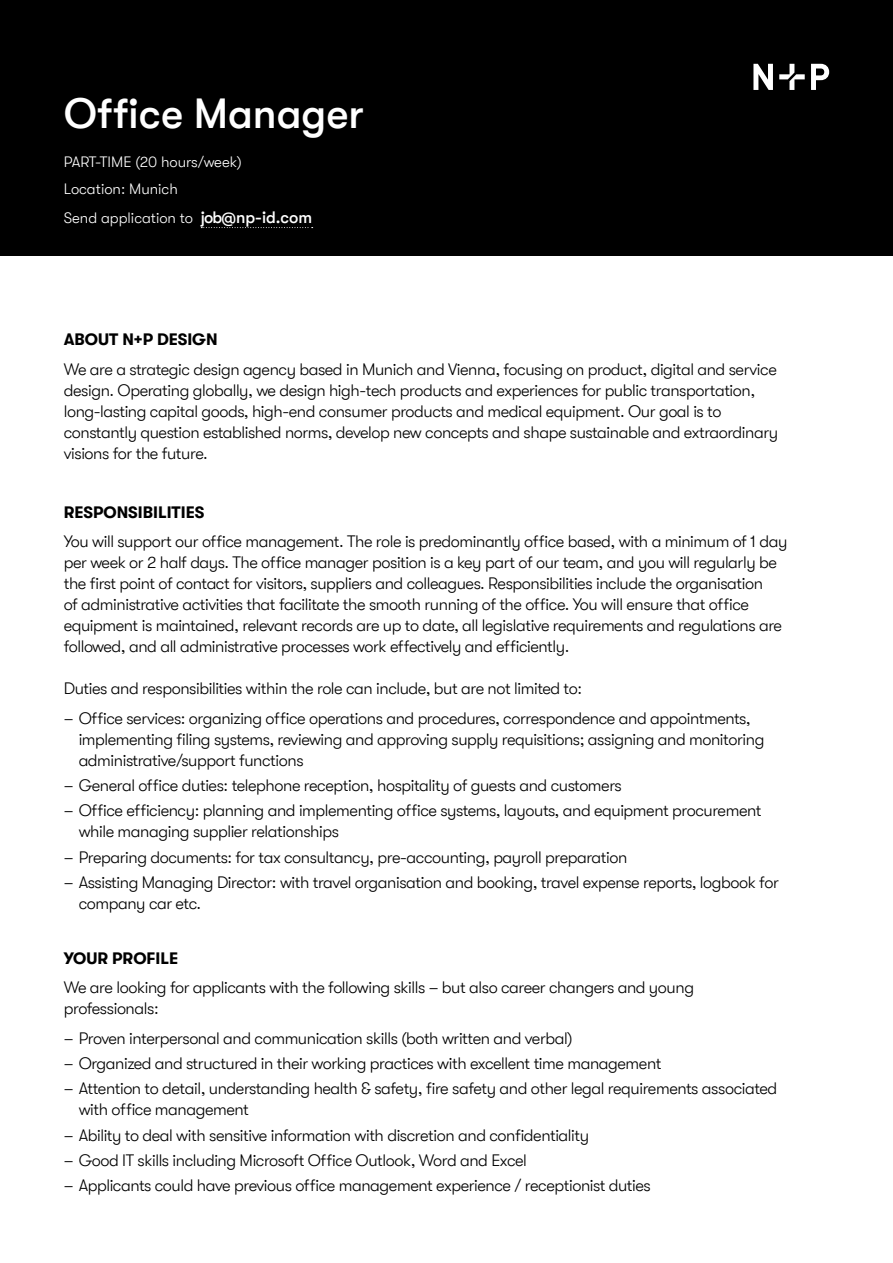
<style>
.page{position:relative;width:893px;height:1263px;background:#fff}
.page>*{position:absolute;margin:0;border:0;box-sizing:border-box;transform-origin:0 0}
.t1{font:500 42px "GT Walsheim Pro";color:#fff}
.t2{font:300 16.5px/21px "GT Walsheim Pro";letter-spacing:-.025em;color:#000}
.t3{font:700 16.5px "GT Walsheim Pro";color:#000}
.t4{font:300 15px/26.5px "GT Walsheim Pro";color:#fff}
.s1{font-weight:500;font-size:16.5px}
</style>
<div class="page">
<div style="left:0;top:0;width:893px;height:256px;background:#000"></div>
<svg style="left:779px;top:64px;width:26px;height:26px"></svg>
<svg style="left:753px;top:64px;width:20px;height:26px"></svg>
<svg style="left:811px;top:64px;width:18px;height:26px"></svg>
<svg style="left:201px;top:227px;width:112px;height:1px"></svg>
<h1 class="t1" style="left:64px;top:90px;width:302px">Office Manager</h1>
<p class="t4" style="left:64px;top:149px;width:179px">PART-TIME (20 hours/week)<br>Location: Munich</p>
<p class="t4" style="left:64px;top:205px;width:250px">Send application to <span class="s1">job@np-id.com</span></p>
<p class="t3" style="left:64px;top:330px;width:155px">ABOUT N+P DESIGN</p>
<p class="t2" style="left:64px;top:359px;width:716px">We are a strategic design agency based in Munich and Vienna, focusing on product, digital and service design. Operating globally, we design high-tech products and experiences for public transportation, long-lasting capital goods, high-end consumer products and medical equipment. Our goal is to constantly question established norms, develop new concepts and shape sustainable and extraordinary visions for the future.</p>
<p class="t3" style="left:64px;top:503px;width:142px">RESPONSIBILITIES</p>
<p class="t2" style="left:64px;top:531px;width:725px">You will support our office management. The role is predominantly office based, with a minimum of 1 day per week or 2 half days. The office manager position is a key part of our team, and you will regularly be the first point of contact for visitors, suppliers and colleagues. Responsibilities include the organisation<br>of administrative activities that facilitate the smooth running of the office. You will ensure that office equipment is maintained, relevant records are up to date, all legislative requirements and regulations are followed, and all administrative processes work effectively and efficiently.</p>
<p class="t2" style="left:64px;top:678px;width:520px">Duties and responsibilities within the role can include, but are not limited to:</p>
<p class="t2" style="left:79px;top:708px;width:687px;text-indent:-15px">– Office services: organizing office operations and procedures, correspondence and appointments, implementing filing systems, reviewing and approving supply requisitions; assigning and monitoring administrative/support functions</p>
<p class="t2" style="left:64px;top:775px;width:559px">– General office duties: telephone reception, hospitality of guests and customers</p>
<p class="t2" style="left:79px;top:800px;width:684px;text-indent:-15px">– Office efficiency: planning and implementing office systems, layouts, and equipment procurement while managing supplier relationships</p>
<p class="t2" style="left:64px;top:847px;width:565px">– Preparing documents: for tax consultancy, pre-accounting, payroll preparation</p>
<p class="t2" style="left:79px;top:872px;width:702px;text-indent:-15px">– Assisting Managing Director: with travel organisation and booking, travel expense reports, logbook for company car etc.</p>
<p class="t3" style="left:64px;top:949px;width:116px">YOUR PROFILE</p>
<p class="t2" style="left:64px;top:977px;width:632px">We are looking for applicants with the following skills – but also career changers and young professionals:</p>
<p class="t2" style="left:64px;top:1028px;width:510px">– Proven interpersonal and communication skills (both written and verbal)</p>
<p class="t2" style="left:64px;top:1053px;width:599px">– Organized and structured in their working practices with excellent time management</p>
<p class="t2" style="left:79px;top:1078px;width:700px;text-indent:-15px">– Attention to detail, understanding health &amp; safety, fire safety and other legal requirements associated with office management</p>
<p class="t2" style="left:64px;top:1124px;width:527px">– Ability to deal with sensitive information with discretion and confidentiality</p>
<p class="t2" style="left:64px;top:1150px;width:465px">– Good IT skills including Microsoft Office Outlook, Word and Excel</p>
<p class="t2" style="left:64px;top:1175px;width:589px">– Applicants could have previous office management experience / receptionist duties</p>
</div>
